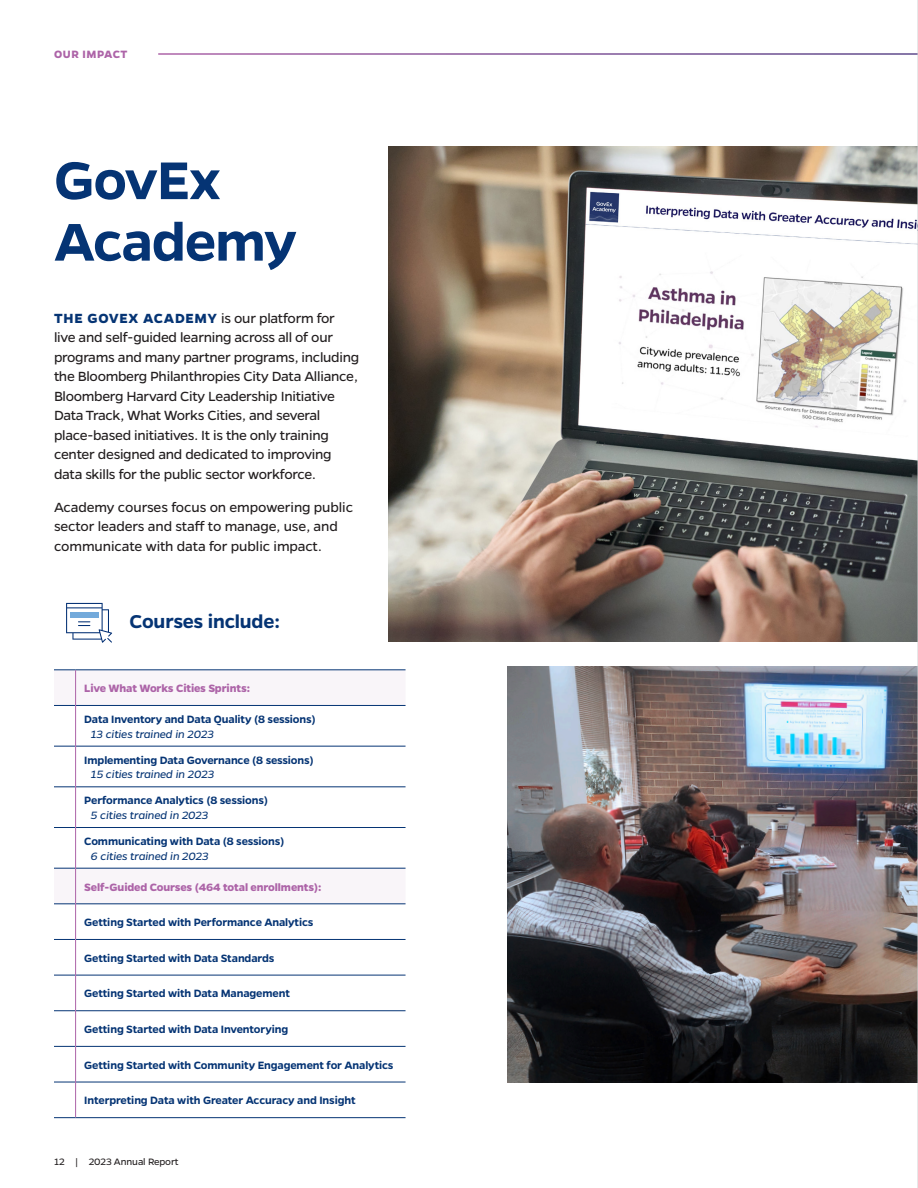
<style>
.page{position:relative;width:918px;height:1188px;background:#fff}
.page>*{position:absolute;margin:0;border:0;box-sizing:border-box;transform-origin:0 0}
.Body{font:600 60px/61.5px "Gentona";letter-spacing:-.02em;color:#053474}
.Body-2{font:600 21px "Gentona";letter-spacing:-.01em;color:#053474}
.Body-3{font:15px/19.5px "Gentona";letter-spacing:-.02em;color:#231f20}
.Body-4{font:600 12px "Gentona";letter-spacing:-.01em;color:#053474}
.Body-5{font:italic 12px "Gentona";color:#053474}
.Body-6{font:700 12px "Gentona";letter-spacing:-.01em;color:#ad64a8}
.Body-7{font:700 12px "Gentona";letter-spacing:.045em;color:#ad64a8}
.t1{font:10.5px "Gentona";letter-spacing:-.01em;color:#231f20}
.s1{font-weight:700;color:#053474}
</style>
<div class="page">
<img style="left:389px;top:146px;width:528px;height:495px">
<img style="left:508px;top:666px;width:409px;height:416px">
<svg style="left:54px;top:670px;width:352px;height:233px"></svg>
<svg style="left:54px;top:669px;width:22px;height:1px"></svg>
<hr style="left:76px;top:669px;width:330px;height:1px;background:#053474">
<svg style="left:54px;top:705px;width:21px;height:1px"></svg>
<hr style="left:76px;top:705px;width:330px;height:1px;background:#053474">
<svg style="left:54px;top:746px;width:21px;height:1px"></svg>
<hr style="left:76px;top:746px;width:330px;height:1px;background:#053474">
<svg style="left:54px;top:786px;width:21px;height:1px"></svg>
<hr style="left:76px;top:786px;width:330px;height:1px;background:#053474">
<svg style="left:54px;top:827px;width:21px;height:1px"></svg>
<hr style="left:76px;top:827px;width:330px;height:1px;background:#053474">
<svg style="left:54px;top:868px;width:21px;height:1px"></svg>
<hr style="left:76px;top:868px;width:330px;height:1px;background:#053474">
<svg style="left:54px;top:903px;width:21px;height:1px"></svg>
<hr style="left:76px;top:903px;width:330px;height:1px;background:#053474">
<svg style="left:54px;top:939px;width:21px;height:1px"></svg>
<hr style="left:76px;top:939px;width:330px;height:1px;background:#053474">
<svg style="left:54px;top:975px;width:21px;height:1px"></svg>
<hr style="left:76px;top:975px;width:330px;height:1px;background:#053474">
<svg style="left:54px;top:1010px;width:21px;height:1px"></svg>
<hr style="left:76px;top:1010px;width:330px;height:1px;background:#053474">
<svg style="left:54px;top:1046px;width:21px;height:1px"></svg>
<hr style="left:76px;top:1046px;width:330px;height:1px;background:#053474">
<svg style="left:54px;top:1082px;width:21px;height:1px"></svg>
<hr style="left:76px;top:1082px;width:330px;height:1px;background:#053474">
<svg style="left:54px;top:1117px;width:22px;height:1px"></svg>
<hr style="left:76px;top:1117px;width:330px;height:1px;background:#053474">
<hr style="left:75px;top:670px;width:1px;height:35px;background:#ad64a8">
<hr style="left:75px;top:705px;width:1px;height:41px;background:#ad64a8">
<hr style="left:75px;top:746px;width:1px;height:41px;background:#ad64a8">
<hr style="left:75px;top:787px;width:1px;height:41px;background:#ad64a8">
<hr style="left:75px;top:828px;width:1px;height:40px;background:#ad64a8">
<hr style="left:75px;top:868px;width:1px;height:36px;background:#ad64a8">
<hr style="left:75px;top:904px;width:1px;height:35px;background:#ad64a8">
<hr style="left:75px;top:939px;width:1px;height:36px;background:#ad64a8">
<hr style="left:75px;top:975px;width:1px;height:36px;background:#ad64a8">
<hr style="left:75px;top:1011px;width:1px;height:35px;background:#ad64a8">
<hr style="left:75px;top:1046px;width:1px;height:36px;background:#ad64a8">
<hr style="left:75px;top:1082px;width:1px;height:35px;background:#ad64a8">
<svg style="left:66px;top:603px;width:46px;height:40px"></svg>
<hr style="left:917px;top:0;width:1px;height:1188px;background:#d1d2d4">
<p class="Body-7" style="left:54px;top:47px;width:75px">OUR IMPACT</p>
<p class="Body" style="left:54px;top:149px;width:244px">GovEx<br>Academy</p>
<p class="Body-3" style="left:54px;top:308px;width:307px"><span class="s1">THE GOVEX ACADEMY</span> is our platform for live and self-guided learning across all of our programs and many partner programs, including the Bloomberg Philanthropies City Data Alliance, Bloomberg Harvard City Leadership Initiative Data Track, What Works Cities, and several place-based initiatives. It is the only training center designed and dedicated to improving data skills for the public sector workforce.</p>
<p class="Body-3" style="left:54px;top:497px;width:301px">Academy courses focus on empowering public sector leaders and staff to manage, use, and communicate with data for public impact.</p>
<p class="Body-2" style="left:130px;top:609px;width:152px">Courses include:</p>
<p class="Body-6" style="left:84px;top:681px;width:167px">Live What Works Cities Sprints:</p>
<p class="Body-4" style="left:84px;top:712px;width:233px">Data Inventory and Data Quality (8 sessions)</p>
<p class="Body-5" style="left:91px;top:727px;width:124px">13 cities trained in 2023</p>
<p class="Body-4" style="left:84px;top:753px;width:231px">Implementing Data Governance (8 sessions)</p>
<p class="Body-5" style="left:91px;top:768px;width:125px">15 cities trained in 2023</p>
<p class="Body-4" style="left:84px;top:794px;width:185px">Performance Analytics (8 sessions)</p>
<p class="Body-5" style="left:91px;top:808px;width:119px">5 cities trained in 2023</p>
<p class="Body-4" style="left:84px;top:835px;width:202px">Communicating with Data (8 sessions)</p>
<p class="Body-5" style="left:91px;top:849px;width:119px">6 cities trained in 2023</p>
<p class="Body-6" style="left:84px;top:880px;width:239px">Self-Guided Courses (464 total enrollments):</p>
<p class="Body-4" style="left:84px;top:916px;width:231px">Getting Started with Performance Analytics</p>
<p class="Body-4" style="left:84px;top:951px;width:192px">Getting Started with Data Standards</p>
<p class="Body-4" style="left:84px;top:987px;width:207px">Getting Started with Data Management</p>
<p class="Body-4" style="left:84px;top:1022px;width:205px">Getting Started with Data Inventorying</p>
<p class="Body-4" style="left:84px;top:1058px;width:311px">Getting Started with Community Engagement for Analytics</p>
<p class="Body-4" style="left:84px;top:1094px;width:273px">Interpreting Data with Greater Accuracy and Insight</p>
<p class="t1" style="left:54px;top:1156px;width:126px">12 | 2023 Annual Report</p>
</div>
